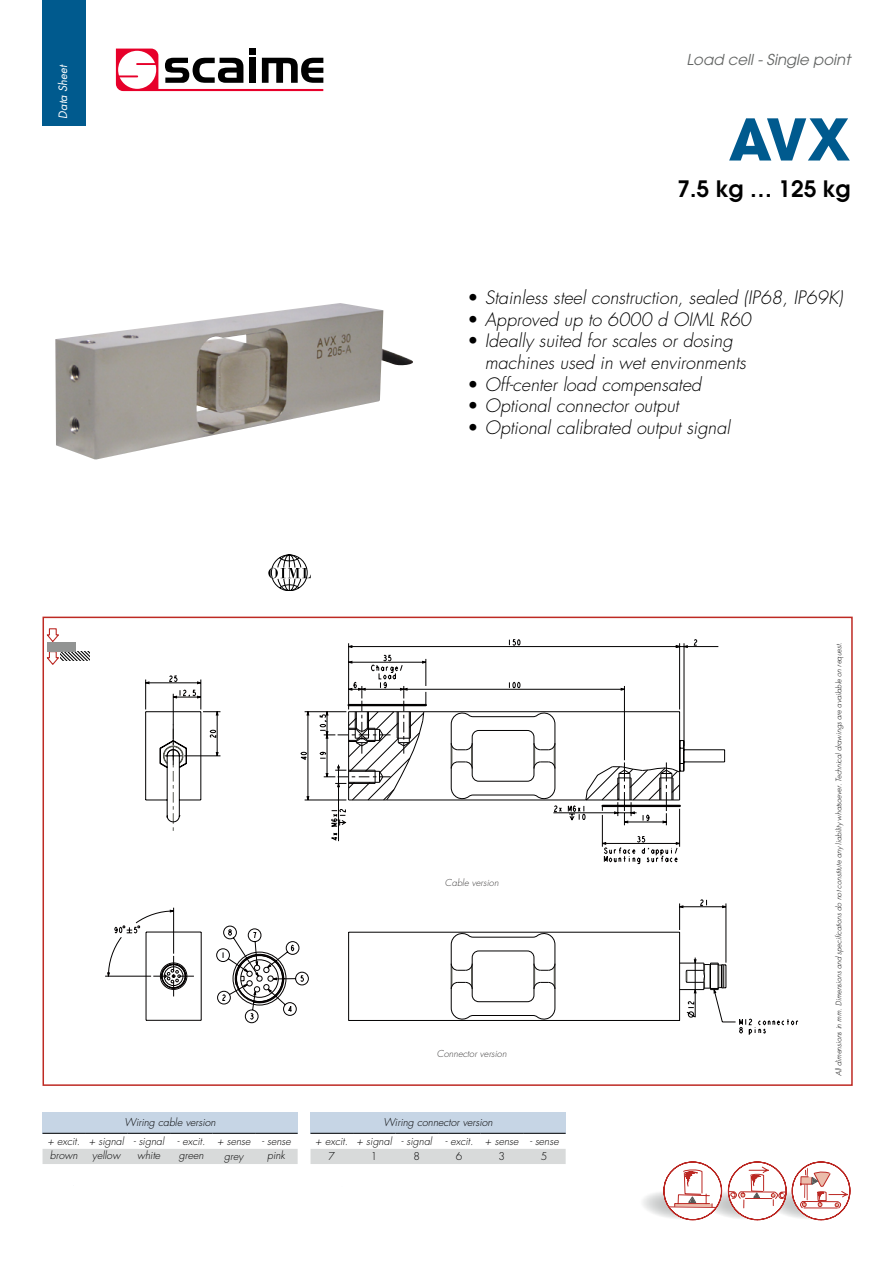
<style>
.page{position:relative;width:893px;height:1263px;background:#fff}
.page>*{position:absolute;margin:0;border:0;box-sizing:border-box;transform-origin:0 0}
.Produit{font:700 57px "Avant Garde";color:#005a8e}
.Portée_F{font:600 22.5px "Avant Garde";color:#000}
.t1{font:italic 300 18px/21.6px "Futura";color:#000}
.t2{font:italic 15px "Avant Garde";color:#626463}
.t3{font:italic 11.25px "Futura";color:#fff}
.txt_E_tablo_cablage{font:italic 300 10.5px "Futura";color:#000}
.txt_F_tablo_cablage{font:italic 300 10.5px "Futura";color:#000}
.txt_F_tablo_cablage-2{font:300 10.5px "Futura";color:#000}
.plan{font:italic 300 9.3px "Futura";color:#424040}
.t4{font:italic 300 7.5px "Futura";color:#000}
.s1{font-weight:400;font-style:normal}
</style>
<div class="page">
<div style="left:43px;top:617px;width:810px;height:469px;border:2px solid #be2a23"></div>
<div style="left:43px;top:0;width:43px;height:126px;background:#005a8e"></div>
<svg style="left:116px;top:49px;width:207px;height:42px"></svg>
<div style="left:249px;top:49px;width:7px;height:6px;background:#000"></div>
<svg style="left:663px;top:1161px;width:187px;height:59px"></svg>
<svg style="left:47px;top:628px;width:42px;height:37px"></svg>
<div style="left:47px;top:642px;width:28px;height:9px;background:#929493"></div>
<svg style="left:739px;top:1018px;width:59px;height:17px"></svg>
<hr style="left:349px;top:704px;width:77px;height:2px;background:#020000">
<svg style="left:509px;top:682px;width:11px;height:6px"></svg>
<svg style="left:509px;top:639px;width:11px;height:7px"></svg>
<svg style="left:169px;top:675px;width:9px;height:7px"></svg>
<svg style="left:694px;top:639px;width:3px;height:7px"></svg>
<svg style="left:675px;top:645px;width:13px;height:3px"></svg>
<hr style="left:348px;top:643px;width:1px;height:66px;background:#020000">
<svg style="left:348px;top:655px;width:60px;height:43px"></svg>
<svg style="left:426px;top:692px;width:1px;height:12px"></svg>
<svg style="left:422px;top:659px;width:5px;height:27px"></svg>
<hr style="left:624px;top:686px;width:1px;height:74px;background:#020000">
<hr style="left:679px;top:643px;width:1px;height:66px;background:#020000">
<hr style="left:684px;top:643px;width:1px;height:103px;background:#020000">
<hr style="left:349px;top:689px;width:275px;height:1px;background:#020000">
<hr style="left:349px;top:662px;width:77px;height:1px;background:#020000">
<hr style="left:349px;top:646px;width:369px;height:1px;background:#020000">
<hr style="left:145px;top:679px;width:1px;height:30px;background:#020000">
<hr style="left:173px;top:694px;width:1px;height:51px;background:#020000">
<hr style="left:201px;top:679px;width:1px;height:30px;background:#020000">
<svg style="left:172px;top:690px;width:30px;height:9px"></svg>
<hr style="left:146px;top:682px;width:55px;height:1px;background:#020000">
<hr style="left:726px;top:903px;width:1px;height:60px;background:#020000">
<svg style="left:145px;top:711px;width:581px;height:310px"></svg>
<svg style="left:450px;top:989px;width:270px;height:5px"></svg>
<svg style="left:166px;top:749px;width:559px;height:240px"></svg>
<svg style="left:320px;top:711px;width:361px;height:153px"></svg>
<hr style="left:602px;top:843px;width:78px;height:1px;background:#030000">
<hr style="left:602px;top:815px;width:1px;height:32px;background:#030000">
<hr style="left:679px;top:809px;width:1px;height:38px;background:#030000">
<svg style="left:216px;top:926px;width:93px;height:97px"></svg>
<svg style="left:105px;top:907px;width:97px;height:114px"></svg>
<img style="left:55px;top:303px;width:358px;height:157px">
<svg style="left:268px;top:555px;width:43px;height:36px"></svg>
<div style="left:43px;top:1112px;width:255px;height:21px;background:#c6d5e5"></div>
<div style="left:43px;top:1149px;width:255px;height:15px;background:#d8dada"></div>
<hr style="left:43px;top:1133px;width:42px;height:1px;background:#000">
<hr style="left:85px;top:1133px;width:43px;height:1px;background:#000">
<hr style="left:128px;top:1133px;width:42px;height:1px;background:#000">
<hr style="left:170px;top:1133px;width:43px;height:1px;background:#000">
<hr style="left:213px;top:1133px;width:42px;height:1px;background:#000">
<hr style="left:255px;top:1133px;width:43px;height:1px;background:#000">
<div style="left:310px;top:1112px;width:256px;height:21px;background:#c6d5e5"></div>
<div style="left:310px;top:1149px;width:256px;height:15px;background:#d8dada"></div>
<hr style="left:310px;top:1133px;width:43px;height:1px;background:#000">
<hr style="left:353px;top:1133px;width:43px;height:1px;background:#000">
<hr style="left:396px;top:1133px;width:42px;height:1px;background:#000">
<hr style="left:438px;top:1133px;width:43px;height:1px;background:#000">
<hr style="left:481px;top:1133px;width:42px;height:1px;background:#000">
<hr style="left:523px;top:1133px;width:43px;height:1px;background:#000">
<p class="t3" style="left:56px;top:119px;width:56px;rotate:-90deg">Data Sheet</p>
<p class="t2" style="left:686px;top:51px;width:166px">Load cell - Single point</p>
<p class="Produit" style="left:729px;top:103px;width:123px">AVX</p>
<p class="Portée_F" style="left:678px;top:174px;width:174px">7.5 kg … 125 kg</p>
<p class="t1" style="left:468px;top:287px;width:376px"><span class="s1">•</span> Stainless steel construction, sealed (IP68, IP69K)</p>
<p class="t1" style="left:468px;top:309px;width:285px"><span class="s1">•</span> Approved up to 6000 d OIML R60</p>
<p class="t1" style="left:485px;top:331px;width:263px;text-indent:-17px"><span class="s1">•</span> Ideally suited for scales or dosing machines used in wet environments</p>
<p class="t1" style="left:468px;top:374px;width:235px"><span class="s1">•</span> Off-center load compensated</p>
<p class="t1" style="left:468px;top:395px;width:212px"><span class="s1">•</span> Optional connector output</p>
<p class="t1" style="left:468px;top:417px;width:264px"><span class="s1">•</span> Optional calibrated output signal</p>
<p class="plan" style="left:445px;top:877px;width:55px">Cable version</p>
<p class="txt_F_tablo_cablage" style="left:124px;top:1116px;width:93px">Wiring cable version</p>
<p class="txt_E_tablo_cablage" style="left:47px;top:1135px;width:245px">+ excit. + signal - signal - excit. + sense - sense</p>
<p class="txt_E_tablo_cablage" style="left:50px;top:1149px;width:29px">brown</p>
<p class="txt_E_tablo_cablage" style="left:92px;top:1149px;width:30px">yellow</p>
<p class="txt_E_tablo_cablage" style="left:137px;top:1149px;width:25px">white</p>
<p class="txt_E_tablo_cablage" style="left:179px;top:1149px;width:26px">green</p>
<p class="txt_E_tablo_cablage" style="left:224px;top:1150px;width:21px">grey</p>
<p class="txt_E_tablo_cablage" style="left:267px;top:1149px;width:19px">pink</p>
<p class="plan" style="left:437px;top:1048px;width:71px">Connector version</p>
<p class="txt_F_tablo_cablage" style="left:383px;top:1116px;width:111px">Wiring connector version</p>
<p class="txt_E_tablo_cablage" style="left:315px;top:1135px;width:245px">+ excit. + signal - signal - excit. + sense - sense</p>
<p class="txt_F_tablo_cablage-2" style="left:328px;top:1150px;width:8px">7</p>
<p class="txt_F_tablo_cablage-2" style="left:371px;top:1150px;width:8px">1</p>
<p class="txt_F_tablo_cablage-2" style="left:413px;top:1150px;width:8px">8</p>
<p class="txt_F_tablo_cablage-2" style="left:456px;top:1150px;width:8px">6</p>
<p class="txt_F_tablo_cablage-2" style="left:498px;top:1150px;width:8px">3</p>
<p class="txt_F_tablo_cablage-2" style="left:541px;top:1150px;width:8px">5</p>
<p class="t4" style="left:834px;top:1076px;width:435px;rotate:-90deg">All dimensions in mm. Dimensions and specifications do not constitute any liability whatsoever. Technical drawings are available on request.</p>
</div>
